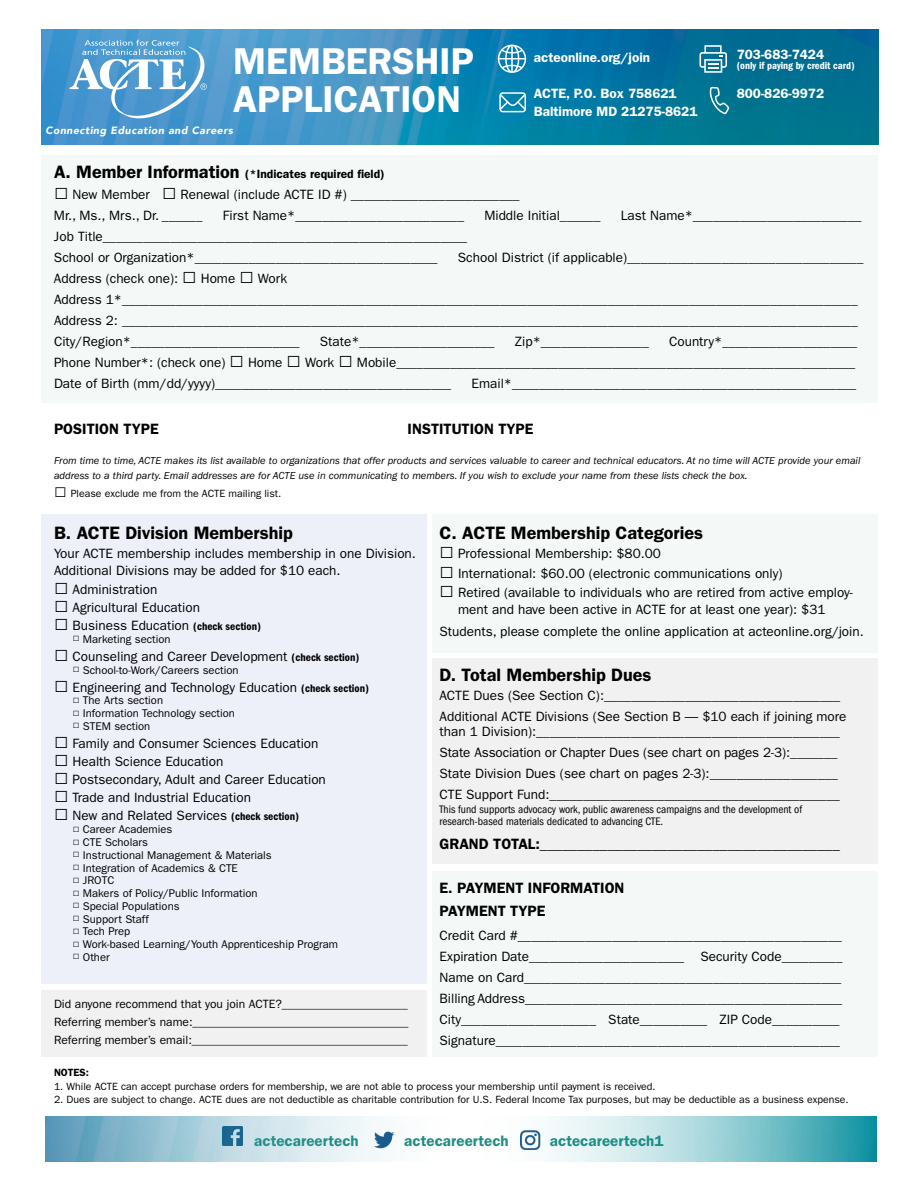
<style>
.page{position:relative;width:918px;height:1188px;background:#fff}
.page>*{position:absolute;margin:0;border:0;box-sizing:border-box;transform-origin:0 0}
.t1{font:600 37.5px/37.5px "ITC Franklin Gothic Std";color:#fff}
.t2{font:600 18px "ITC Franklin Gothic Std";color:#000}
.t3{font:600 15.15px "ITC Franklin Gothic Std";letter-spacing:.005em;color:#218e83}
.t4{font:600 15px/22.5px "ITC Franklin Gothic Std";color:#000}
.t5{font:13.5px/21px "ITC Franklin Gothic Std";color:#000}
.t6{font:600 13.5px/18px "ITC Franklin Gothic Std";color:#fff}
.t7{font:12px/18px "ITC Franklin Gothic Std";color:#000;text-align:justify}
.t8{font:600 12px "ITC Franklin Gothic Std";color:#000}
.t9{font:11.25px "ITC Franklin Gothic Std";color:#000}
.t10{font:condensed 11.25px/12px "ITC Franklin Gothic Std";color:#000}
.t11{font:10.5px "ITC Franklin Gothic Std";color:#000}
.t12{font:italic 10.5px/14.4px "ITC Franklin Gothic Std";color:#000}
.t13{font:italic 900 10.5px "Avenir";letter-spacing:.05em;color:#fff}
.t14{font:10.5px "ITC Franklin Gothic Std Dm Cd";color:#fff}
.t15{font:600 10.5px "ITC Franklin Gothic Std";color:#000}
.s1{font-size:18px}
.s2{font-family:"Arial";font-size:24px}
.s3{font-family:"Arial";font-size:21px}
.s4{font-family:"ITC Franklin Gothic Std Dm Cd";font-size:11.25px}
.s5{font-family:"Arial"}
</style>
<div class="page">
<div style="left:41px;top:990px;width:386px;height:67px;background:#f1f1f2"></div>
<div style="left:433px;top:871px;width:445px;height:186px;background:#f4f8f7"></div>
<div style="left:433px;top:659px;width:445px;height:205px;background:#f1f1f2"></div>
<div style="left:433px;top:514px;width:445px;height:138px;background:#f4f8f7"></div>
<div style="left:41px;top:514px;width:386px;height:470px;background:#eef0f9"></div>
<div style="left:41px;top:156px;width:837px;height:247px;background:#f4f8f7"></div>
<img style="left:41px;top:30px;width:837px;height:115px">
<svg style="left:70px;top:40px;width:140px;height:82px;background:#6dabd8"></svg>
<svg style="left:709px;top:87px;width:20px;height:27px"></svg>
<svg style="left:499px;top:92px;width:27px;height:20px"></svg>
<svg style="left:699px;top:45px;width:28px;height:28px"></svg>
<svg style="left:498px;top:45px;width:28px;height:28px"></svg>
<img style="left:45px;top:1117px;width:832px;height:45px">
<h1 class="t1" style="left:233px;top:43px;width:242px">MEMBERSHIP<br>APPLICATION</h1>
<p class="t13" style="left:45px;top:122px;width:189px">Connecting Education and Careers</p>
<p class="t6" style="left:534px;top:48px;width:118px">acteonline.org/join</p>
<p class="t6" style="left:534px;top:84px;width:165px">ACTE, P.O. Box 758621<br>Baltimore MD 21275-8621</p>
<p class="t6" style="left:737px;top:45px;width:89px">703-683-7424</p>
<p class="t14" style="left:737px;top:60px;width:119px">(only if paying by credit card)</p>
<p class="t6" style="left:737px;top:84px;width:89px">800-826-9972</p>
<p class="t8" style="left:54px;top:166px;width:332px"><span class="s1">A. Member Information</span> (*Indicates required field)</p>
<p class="t5" style="left:54px;top:184px;width:467px"><span class="s2">□</span> New Member <span class="s2">□</span> Renewal (include ACTE ID #) _________________________<br>Mr., Ms., Mrs., Dr. ______</p>
<p class="t5" style="left:223px;top:205px;width:243px">First Name*_________________________</p>
<p class="t5" style="left:484px;top:205px;width:118px">Middle Initial______</p>
<p class="t5" style="left:621px;top:205px;width:242px">Last Name*_________________________</p>
<p class="t5" style="left:54px;top:226px;width:415px">Job Title______________________________________________________<br>School or Organization*____________________________________</p>
<p class="t5" style="left:458px;top:247px;width:407px">School District (if applicable)___________________________________</p>
<p class="t5" style="left:54px;top:268px;width:805px">Address (check one): <span class="s2">□</span> Home <span class="s2">□</span> Work<br>Address 1*_____________________________________________________________________________________________________________ Address 2: _____________________________________________________________________________________________________________ City/Region*_________________________</p>
<p class="t5" style="left:54px;top:331px;width:805px;text-indent:615px">Country*____________________<br>Phone Number*: (check one) <span class="s2">□</span> Home <span class="s2">□</span> Work <span class="s2">□</span> Mobile____________________________________________________________________<br>Date of Birth (mm/dd/yyyy)___________________________________</p>
<p class="t5" style="left:320px;top:331px;width:176px">State*____________________</p>
<p class="t5" style="left:515px;top:331px;width:135px">Zip*________________</p>
<p class="t5" style="left:472px;top:373px;width:386px">Email*___________________________________________________</p>
<p class="t4" style="left:408px;top:418px;width:127px">INSTITUTION TYPE</p>
<p class="t12" style="left:54px;top:454px;width:808px">From time to time, ACTE makes its list available to organizations that offer products and services valuable to career and technical educators. At no time will ACTE provide your email address to a third party. Email addresses are for ACTE use in communicating to members. If you wish to exclude your name from these lists check the box.</p>
<p class="t11" style="left:54px;top:487px;width:229px"><span class="s3">□</span> Please exclude me from the ACTE mailing list.</p>
<h2 class="t2" style="left:54px;top:522px;width:241px">B. ACTE Division Membership</h2>
<p class="t5" style="left:54px;top:546px;width:363px;line-height:16.2px">Your ACTE membership includes membership in one Division.<br>Additional Divisions may be added for $10 each.</p>
<p class="t5" style="left:54px;top:579px;width:105px"><span class="s2">□</span> Administration</p>
<p class="t5" style="left:54px;top:597px;width:147px"><span class="s2">□</span> Agricultural Education</p>
<p class="t5" style="left:54px;top:615px;width:208px"><span class="s2">□</span> Business Education <span class="s4">(check section)</span></p>
<p class="t9" style="left:73px;top:633px;width:99px"><span class="s5">□</span> Marketing section</p>
<p class="t5" style="left:54px;top:646px;width:307px"><span class="s2">□</span> Counseling and Career Development <span class="s4">(check section)</span></p>
<p class="t9" style="left:73px;top:663px;width:167px"><span class="s5">□</span> School-to-Work/Careers section</p>
<p class="t5" style="left:54px;top:677px;width:316px"><span class="s2">□</span> Engineering and Technology Education <span class="s4">(check section)</span></p>
<p class="t9" style="left:73px;top:694px;width:92px"><span class="s5">□</span> The Arts section</p>
<p class="t9" style="left:73px;top:707px;width:164px"><span class="s5">□</span> Information Technology section</p>
<p class="t9" style="left:73px;top:720px;width:79px"><span class="s5">□</span> STEM section</p>
<p class="t5" style="left:54px;top:733px;width:266px"><span class="s2">□</span> Family and Consumer Sciences Education</p>
<p class="t5" style="left:54px;top:751px;width:171px"><span class="s2">□</span> Health Science Education</p>
<p class="t5" style="left:54px;top:769px;width:273px"><span class="s2">□</span> Postsecondary, Adult and Career Education</p>
<p class="t5" style="left:54px;top:787px;width:199px"><span class="s2">□</span> Trade and Industrial Education</p>
<p class="t5" style="left:54px;top:805px;width:246px"><span class="s2">□</span> New and Related Services <span class="s4">(check section)</span></p>
<p class="t9" style="left:73px;top:823px;width:101px"><span class="s5">□</span> Career Academies</p>
<p class="t9" style="left:73px;top:836px;width:77px"><span class="s5">□</span> CTE Scholars</p>
<p class="t9" style="left:73px;top:849px;width:200px"><span class="s5">□</span> Instructional Management &amp; Materials</p>
<p class="t9" style="left:73px;top:861px;width:167px"><span class="s5">□</span> Integration of Academics &amp; CTE</p>
<p class="t9" style="left:73px;top:874px;width:43px"><span class="s5">□</span> JROTC</p>
<p class="t9" style="left:73px;top:887px;width:186px"><span class="s5">□</span> Makers of Policy/Public Information</p>
<p class="t9" style="left:73px;top:900px;width:108px"><span class="s5">□</span> Special Populations</p>
<p class="t9" style="left:73px;top:912px;width:77px"><span class="s5">□</span> Support Staff</p>
<p class="t9" style="left:73px;top:925px;width:59px"><span class="s5">□</span> Tech Prep</p>
<p class="t9" style="left:73px;top:938px;width:267px"><span class="s5">□</span> Work-based Learning/Youth Apprenticeship Program</p>
<p class="t9" style="left:73px;top:951px;width:38px"><span class="s5">□</span> Other</p>
<p class="t4" style="left:54px;top:418px;width:106px">POSITION TYPE</p>
<h2 class="t2" style="left:440px;top:522px;width:265px">C. ACTE Membership Categories</h2>
<p class="t5" style="left:440px;top:543px;width:223px"><span class="s2">□</span> Professional Membership: $80.00</p>
<p class="t5" style="left:440px;top:563px;width:345px"><span class="s2">□</span> International: $60.00 (electronic communications only)</p>
<p class="t5" style="left:458px;top:585px;width:396px;line-height:16.2px;text-indent:-19px"><span class="s2">□</span> Retired (available to individuals who are retired from active employ&shy;ment and have been active in ACTE for at least one year): $31</p>
<p class="t5" style="left:440px;top:621px;width:426px">Students, please complete the online application at acteonline.org/join.</p>
<h2 class="t2" style="left:440px;top:664px;width:213px">D. Total Membership Dues</h2>
<p class="t5" style="left:440px;top:685px;width:408px">ACTE Dues (See Section C):___________________________________<br>Additional ACTE Divisions (See Section B — $10 each if joining more</p>
<p class="t5" style="left:440px;top:721px;width:402px">than 1 Division):_____________________________________________ State Association or Chapter Dues (see chart on pages 2-3):_______ State Division Dues (see chart on pages 2-3):___________________ CTE Support Fund:___________________________________________</p>
<p class="t10" style="left:440px;top:803px;width:364px">This fund supports advocacy work, public awareness campaigns and the development of research-based materials dedicated to advancing CTE.</p>
<p class="t4" style="left:440px;top:832px;width:402px">GRAND TOTAL:________________________________________</p>
<p class="t4" style="left:440px;top:877px;width:186px">E. PAYMENT INFORMATION<br>PAYMENT TYPE</p>
<p class="t5" style="left:440px;top:925px;width:404px">Credit Card #________________________________________________ Expiration Date_______________________ Security Code_________ Name on Card_______________________________________________ Billing Address_______________________________________________ City____________________ State__________ ZIP Code__________ Signature___________________________________________________</p>
<p class="t7" style="left:54px;top:995px;width:356px">Did anyone recommend that you join ACTE?_____________________ Referring member’s name:____________________________________ Referring member’s email:____________________________________</p>
<p class="t15" style="left:54px;top:1066px;width:37px">NOTES:</p>
<p class="t11" style="left:54px;top:1080px;width:603px">1. While ACTE can accept purchase orders for membership, we are not able to process your membership until payment is received.</p>
<p class="t11" style="left:54px;top:1094px;width:796px">2. Dues are subject to change. ACTE dues are not deductible as charitable contribution for U.S. Federal Income Tax purposes, but may be deductible as a business expense.</p>
<p class="t3" style="left:254px;top:1131px;width:106px">actecareertech</p>
<p class="t3" style="left:404px;top:1131px;width:106px">actecareertech</p>
<p class="t3" style="left:550px;top:1131px;width:115px">actecareertech1</p>
</div>
